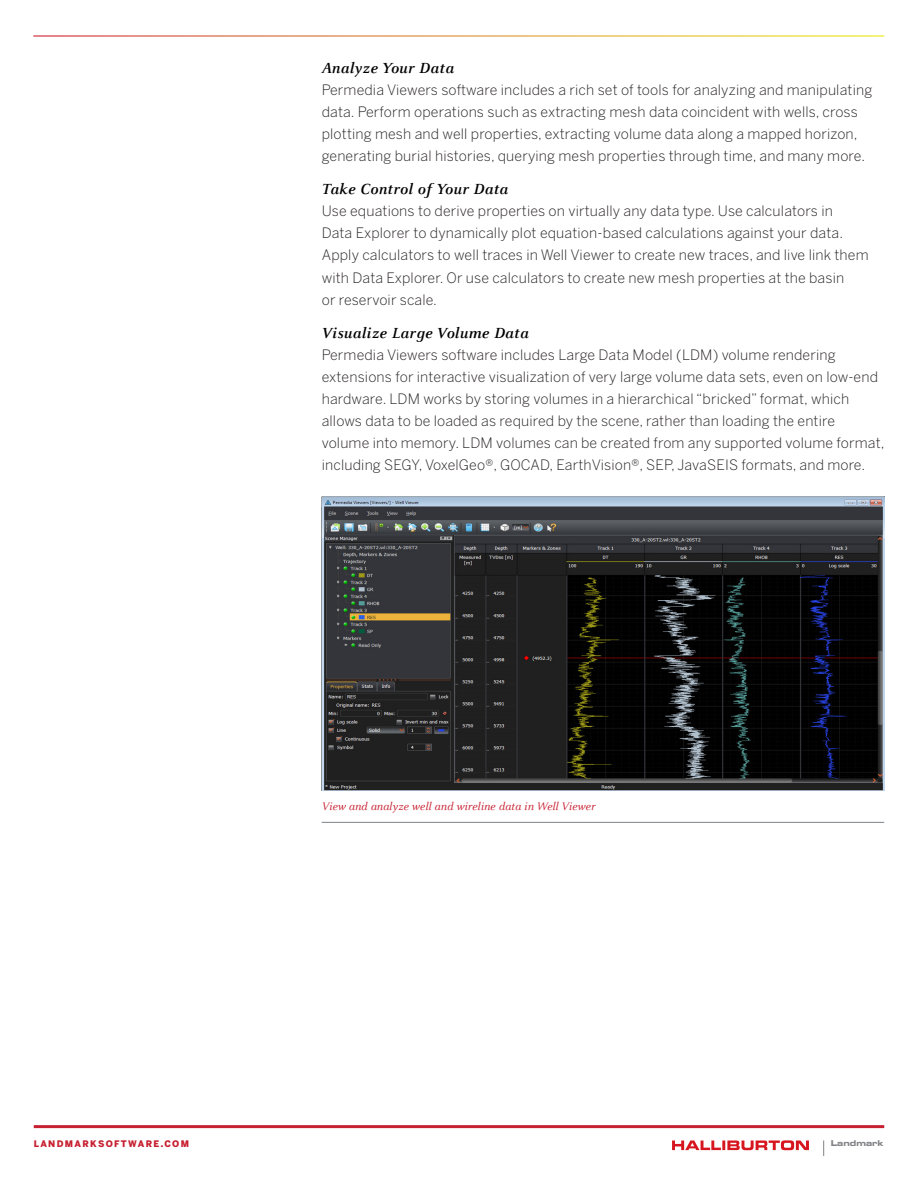
<style>
.page{position:relative;width:918px;height:1188px;background:#fff}
.page>*{position:absolute;margin:0;border:0;box-sizing:border-box;transform-origin:0 0}
.Body_Text_Section_Su{font:italic 700 16.2px "Celeste CE";letter-spacing:.025em;color:#000}
.Body_Text{font:300 14.25px/22.2px "Benton Sans";letter-spacing:.01em;color:#231f20}
.Photo_Captions{font:italic 12px "Celeste CE";letter-spacing:.005em;color:#c72031}
.t1{font:900 9px "Benton Sans";letter-spacing:.15em;color:#c72031}
.t2{font:7.95px "Eurostile LT Std Bold Ex 2";color:#808285}
</style>
<div class="page">
<hr style="left:34px;top:1125px;width:850px;height:3px;background:#c72031">
<svg style="left:672px;top:1140px;width:137px;height:10px"></svg>
<svg style="left:823px;top:1141px;width:1px;height:15px"></svg>
<img style="left:322px;top:497px;width:562px;height:293px">
<hr style="left:322px;top:822px;width:562px;height:1px;background:#7c858c">
<p class="Body_Text_Section_Su" style="left:322px;top:58px;width:134px">Analyze Your Data</p>
<p class="Body_Text" style="left:322px;top:78px;width:552px">Permedia Viewers software includes a rich set of tools for analyzing and manipulating data. Perform operations such as extracting mesh data coincident with wells, cross plotting mesh and well properties, extracting volume data along a mapped horizon, generating burial histories, querying mesh properties through time, and many more.</p>
<p class="Body_Text_Section_Su" style="left:322px;top:179px;width:188px">Take Control of Your Data</p>
<p class="Body_Text" style="left:322px;top:200px;width:548px">Use equations to derive properties on virtually any data type. Use calculators in<br>Data Explorer to dynamically plot equation-based calculations against your data.<br>Apply calculators to well traces in Well Viewer to create new traces, and live link them with Data Explorer. Or use calculators to create new mesh properties at the basin<br>or reservoir scale.</p>
<p class="Body_Text_Section_Su" style="left:322px;top:323px;width:208px">Visualize Large Volume Data</p>
<p class="Body_Text" style="left:322px;top:343px;width:564px">Permedia Viewers software includes Large Data Model (LDM) volume rendering extensions for interactive visualization of very large volume data sets, even on low-end hardware. LDM works by storing volumes in a hierarchical “bricked” format, which allows data to be loaded as required by the scene, rather than loading the entire volume into memory. LDM volumes can be created from any supported volume format, including SEGY, VoxelGeo®, GOCAD, EarthVision®, SEP, JavaSEIS formats, and more.</p>
<p class="Photo_Captions" style="left:322px;top:799px;width:275px">View and analyze well and wireline data in Well Viewer</p>
<p class="t1" style="left:34px;top:1138px;width:157px">LANDMARKSOFTWARE.COM</p>
<p class="t2" style="left:831px;top:1138px;width:54px">Landmark</p>
</div>
